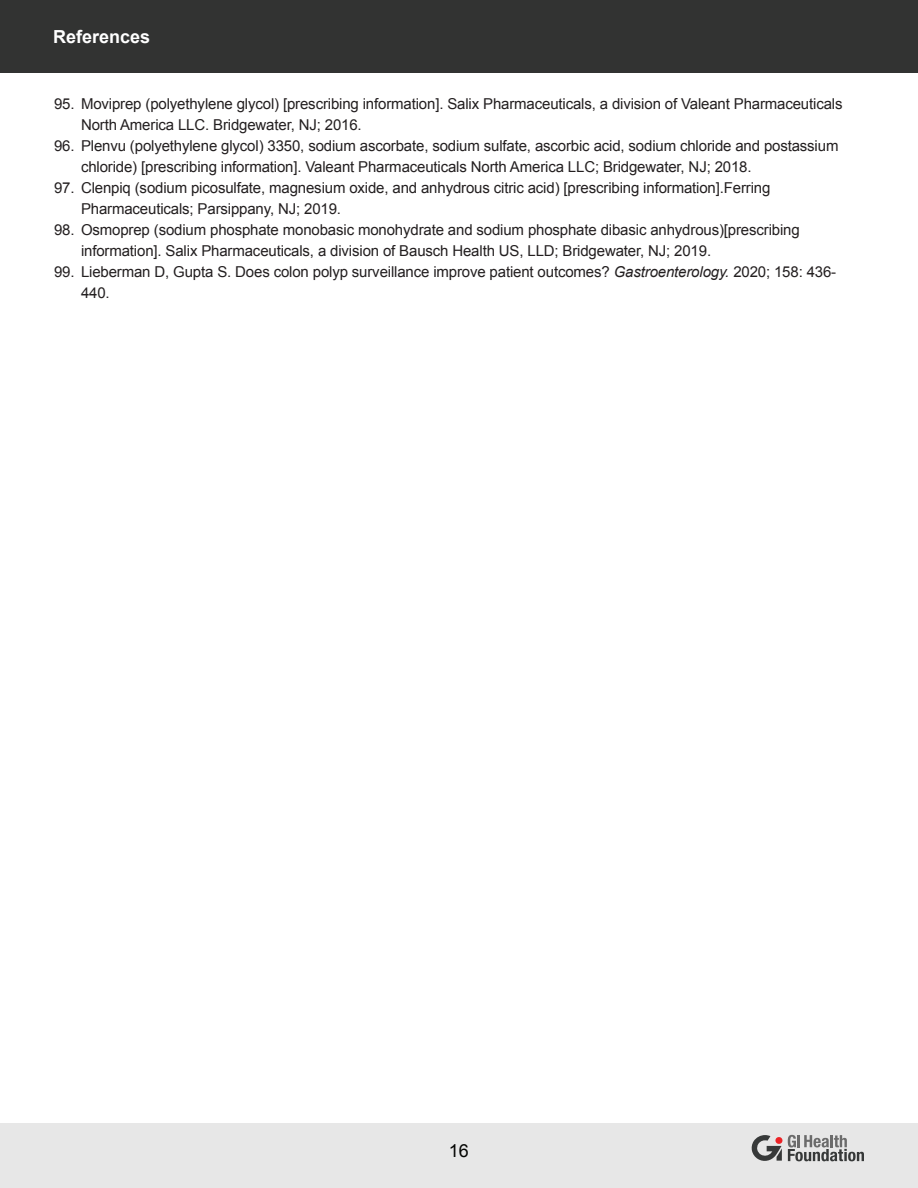
<style>
.page{position:relative;width:918px;height:1188px;background:#fff}
.page>*{position:absolute;margin:0;border:0;box-sizing:border-box;transform-origin:0 0}
.t1{font:700 18px "Arial";color:#fff}
.t2{font:18px "Arial";color:#040503}
.t3{font:15px/21px "Arial";letter-spacing:-.01em;color:#231f20}
.s1{font-style:italic}
</style>
<div class="page">
<div style="left:0;top:1123px;width:918px;height:65px;background:#e7e7e7"></div>
<div style="left:0;top:0;width:918px;height:72px;background:#323332"></div>
<svg style="left:752px;top:1135px;width:112px;height:26px"></svg>
<p class="t1" style="left:53px;top:25px;width:99px">References</p>
<p class="t3" style="left:81px;top:93px;width:763px;text-indent:-27px">95. Moviprep (polyethylene glycol) [prescribing information]. Salix Pharmaceuticals, a division of Valeant Pharmaceuticals<br>North America LLC. Bridgewater, NJ; 2016.</p>
<p class="t3" style="left:81px;top:135px;width:759px;text-indent:-27px">96. Plenvu (polyethylene glycol) 3350, sodium ascorbate, sodium sulfate, ascorbic acid, sodium chloride and postassium chloride) [prescribing information]. Valeant Pharmaceuticals North America LLC; Bridgewater, NJ; 2018.</p>
<p class="t3" style="left:81px;top:177px;width:691px;text-indent:-27px">97. Clenpiq (sodium picosulfate, magnesium oxide, and anhydrous citric acid) [prescribing information].Ferring<br>Pharmaceuticals; Parsippany, NJ; 2019.</p>
<p class="t3" style="left:81px;top:219px;width:720px;text-indent:-27px">98. Osmoprep (sodium phosphate monobasic monohydrate and sodium phosphate dibasic anhydrous)[prescribing information]. Salix Pharmaceuticals, a division of Bausch Health US, LLD; Bridgewater, NJ; 2019.</p>
<p class="t3" style="left:81px;top:261px;width:757px;text-indent:-27px">99. Lieberman D, Gupta S. Does colon polyp surveillance improve patient outcomes? <span class="s1">Gastroenterology.</span> 2020; 158: 436-<br>440.</p>
<p class="t2" style="left:449px;top:1139px;width:22px">16</p>
</div>
